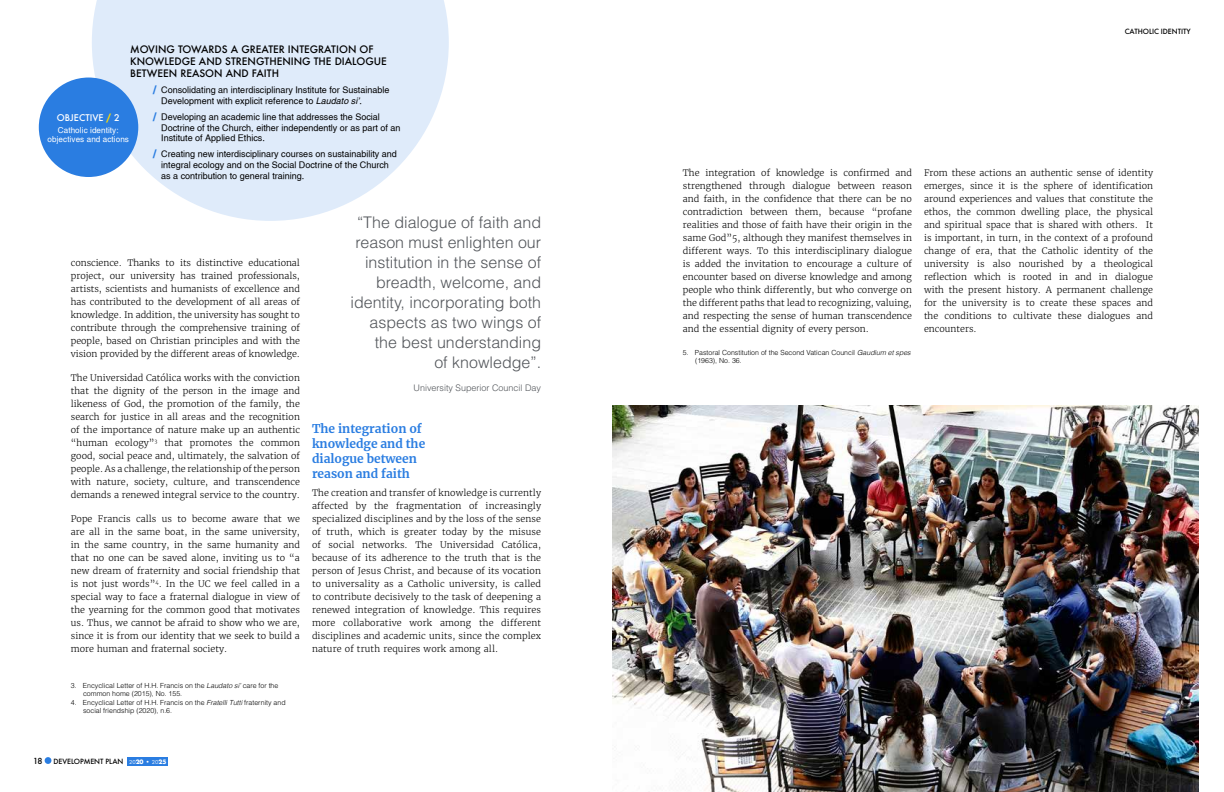
<style>
.page{position:relative;width:1224px;height:792px;background:#fff}
.page>*{position:absolute;margin:0;border:0;box-sizing:border-box;transform-origin:0 0}
.t1{font:300 16px/20px "Helvetica";color:#52555a;text-align:right}
.t2{font:700 12px/15px "Merriweather";color:#2a7de1}
.t3{font:500 10px/12px "Futura";color:#000}
.t4{font:300 9px/13px "Merriweather";color:#000;text-align:justify}
.t5{font:9px/10.8px "Helvetica";color:#000}
.t6{font:300 9px "Helvetica";color:#52555a}
.t7{font:500 9px "Futura";color:#fff}
.t8{font:8.1px/9.5px "Helvetica";letter-spacing:.01em;color:#fff;text-align:center}
.t9{font:500 8.1px "Futura";color:#000}
.t10{font:300 7px/8px "Helvetica";color:#000}
.t11{font:500 7px "Futura";letter-spacing:-.01em;color:#000}
.s1{font-weight:700;font-size:11.7px;color:#2a7de1}
.s2{font-style:italic}
.s3{font-weight:700;color:#ffdb00}
.s4{font-family:"Futura T";font-weight:400;font-size:5.9px;color:#fff}
.s5{font-weight:700;font-size:5.9px;color:#fff}
</style>
<div class="page">
<div style="left:127px;top:757px;width:41px;height:8px;background:#2a7de1"></div>
<div style="left:45px;top:757px;width:6px;height:7px;background:#2a7de1;border-radius:50%"></div>
<svg style="left:92px;top:0;width:357px;height:221px;fill:#dfebfa"></svg>
<div style="left:39px;top:78px;width:99px;height:99px;background:#2a7de1;border-radius:50%"></div>
<img style="left:613px;top:406px;width:585px;height:386px">
<p class="t3" style="left:130px;top:43px;width:258px">MOVING TOWARDS A GREATER INTEGRATION OF<br>KNOWLEDGE AND STRENGTHENING THE DIALOGUE<br>BETWEEN REASON AND FAITH</p>
<p class="t5" style="left:161px;top:85px;width:230px;text-indent:-8px"><span class="s1">/</span> Consolidating an interdisciplinary Institute for Sustainable<br>Development with explicit reference to <span class="s2">Laudato si’</span>.</p>
<p class="t5" style="left:161px;top:111px;width:241px;text-indent:-8px"><span class="s1">/</span> Developing an academic line that addresses the Social<br>Doctrine of the Church, either independently or as part of an<br>Institute of Applied Ethics.</p>
<p class="t5" style="left:161px;top:149px;width:237px;text-indent:-8px"><span class="s1">/</span> Creating new interdisciplinary courses on sustainability and integral ecology and on the Social Doctrine of the Church as a contribution to general training.</p>
<p class="t7" style="left:57px;top:111px;width:64px">OBJECTIVE <span class="s3">/</span> 2</p>
<p class="t8" style="left:48px;top:125px;width:83px">Catholic identity: objectives and actions</p>
<p class="t4" style="left:71px;top:256px;width:231px">conscience. Thanks to its distinctive educational project, our university has trained professionals, artists, scientists and humanists of excellence and has contributed to the development of all areas of knowledge. In addition, the university has sought to contribute through the comprehensive training of people, based on Christian principles and with the vision provided by the different areas of knowledge.</p>
<p class="t4" style="left:71px;top:371px;width:231px">The Universidad Católica works with the conviction that the dignity of the person in the image and likeness of God, the promotion of the family, the search for justice in all areas and the recognition of the importance of nature make up an authentic “human ecology”<sup>3</sup> that promotes the common good, social peace and, ultimately, the salvation of people. As a challenge, the relationship of the person with nature, society, culture, and transcendence demands a renewed integral service to the country.</p>
<p class="t4" style="left:71px;top:513px;width:231px">Pope Francis calls us to become aware that we are all in the same boat, in the same university, in the same country, in the same humanity and that no one can be saved alone, inviting us to “a new dream of fraternity and social friendship that is not just words”<sup>4</sup>. In the UC we feel called in a special way to face a fraternal dialogue in view of the yearning for the common good that motivates us. Thus, we cannot be afraid to show who we are, since it is from our identity that we seek to build a more human and fraternal society.</p>
<p class="t10" style="left:83px;top:681px;width:197px;text-indent:-12px">3. Encyclical Letter of H.H. Francis on the <span class="s2">Laudato si’</span> care for the common home (2015), No. 155.</p>
<p class="t10" style="left:83px;top:699px;width:204px;text-indent:-12px">4. Encyclical Letter of H.H. Francis on the <span class="s2">Fratelli Tutti</span> fraternity and social friendship (2020), n.6.</p>
<h1 class="t1" style="left:351px;top:212px;width:192px">“The dialogue of faith and reason must enlighten our institution in the sense of breadth, welcome, and identity, incorporating both aspects as two wings of the best understanding<br>of knowledge”.</h1>
<p class="t6" style="left:414px;top:382px;width:129px">University Superior Council Day</p>
<h2 class="t2" style="left:312px;top:420px;width:115px">The integration of knowledge and the dialogue between reason and faith</h2>
<p class="t4" style="left:312px;top:487px;width:231px">The creation and transfer of knowledge is currently affected by the fragmentation of increasingly specialized disciplines and by the loss of the sense of truth, which is greater today by the misuse of social networks. The Universidad Católica, because of its adherence to the truth that is the person of Jesus Christ, and because of its vocation to universality as a Catholic university, is called to contribute decisively to the task of deepening a renewed integration of knowledge. This requires more collaborative work among the different disciplines and academic units, since the complex nature of truth requires work among all.</p>
<p class="t9" style="left:33px;top:755px;width:11px">18</p>
<p class="t11" style="left:54px;top:757px;width:114px">DEVELOPMENT PLAN <span class="s4">20</span><span class="s5">20 •</span> <span class="s4">20</span><span class="s5">25</span></p>
<p class="t11" style="left:1125px;top:26px;width:68px">CATHOLIC IDENTITY</p>
<p class="t4" style="left:683px;top:167px;width:231px">The integration of knowledge is confirmed and strengthened through dialogue between reason and faith, in the confidence that there can be no contradiction between them, because “profane realities and those of faith have their origin in the same God”5, although they manifest themselves in different ways. To this interdisciplinary dialogue is added the invitation to encourage a culture of encounter based on diverse knowledge and among people who think differently, but who converge on the different paths that lead to recognizing, valuing, and respecting the sense of human transcendence and the essential dignity of every person.</p>
<p class="t4" style="left:924px;top:167px;width:231px">From these actions an authentic sense of identity emerges, since it is the sphere of identification around experiences and values that constitute the ethos, the common dwelling place, the physical and spiritual space that is shared with others. It is important, in turn, in the context of a profound change of era, that the Catholic identity of the university is also nourished by a theological reflection which is rooted in and in dialogue with the present history. A permanent challenge for the university is to create these spaces and the conditions to cultivate these dialogues and encounters.</p>
<p class="t10" style="left:695px;top:348px;width:217px;text-indent:-12px">5. Pastoral Constitution of the Second Vatican Council <span class="s2">Gaudium et spes </span>(1963), No. 36.</p>
</div>
